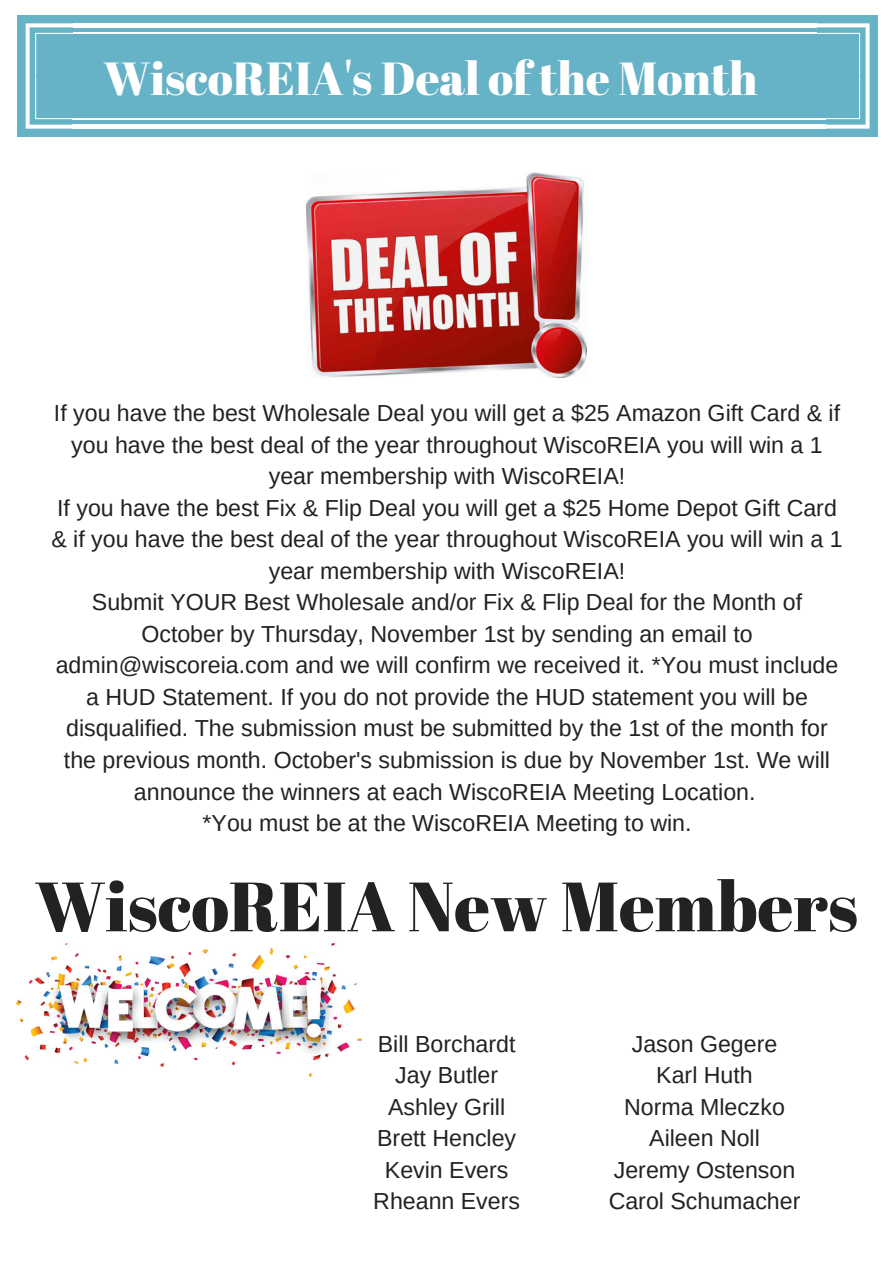
<style>
.page{position:relative;width:893px;height:1263px;background:#fff}
.page>*{position:absolute;margin:0;border:0;box-sizing:border-box;transform-origin:0 0}
.t1{font:69.6px "Abril Fatface";color:#222}
.t2{font:52.95px "Abril Fatface";color:#fff}
.t3{font:46.35px "Abril Fatface";color:#fff}
.t4{font:23.25px/31.5px "Arimo";color:#222;text-align:center}
</style>
<div class="page">
<div style="left:17px;top:15px;width:61px;height:61px;background:#66b2c6"></div>
<div style="left:77px;top:15px;width:749px;height:61px;background:#66b2c6"></div>
<hr style="left:73px;top:33px;width:749px;height:1px;background:#fff">
<hr style="left:73px;top:23px;width:749px;height:4px;background:#fff">
<div style="left:817px;top:15px;width:61px;height:61px;background:#66b2c6"></div>
<div style="left:17px;top:76px;width:61px;height:61px;background:#66b2c6"></div>
<svg style="left:26px;top:23px;width:52px;height:106px"></svg>
<div style="left:817px;top:76px;width:61px;height:61px;background:#66b2c6"></div>
<svg style="left:817px;top:23px;width:52px;height:106px"></svg>
<div style="left:75px;top:75px;width:749px;height:62px;background:#66b2c6"></div>
<hr style="left:73px;top:118px;width:753px;height:1px;background:#fff">
<hr style="left:73px;top:125px;width:753px;height:4px;background:#fff">
<img style="left:17px;top:944px;width:344px;height:132px">
<img style="left:306px;top:172px;width:281px;height:205px">
<h2 class="t2" style="left:57px;top:40px;width:749px">WiscoREIA's Deal of the Month</h2>
<h3 class="t3" style="left:104px;top:46px;width:656px">WiscoREIA's Deal of the Month</h3>
<p class="t4" style="left:51px;top:397px;width:793px">If you have the best Wholesale Deal you will get a $25 Amazon Gift Card &amp; if you have the best deal of the year throughout WiscoREIA you will win a 1 year membership with WiscoREIA!<br>If you have the best Fix &amp; Flip Deal you will get a $25 Home Depot Gift Card &amp; if you have the best deal of the year throughout WiscoREIA you will win a 1 year membership with WiscoREIA!<br>Submit YOUR Best Wholesale and/or Fix &amp; Flip Deal for the Month of October by Thursday, November 1st by sending an email to admin@wiscoreia.com and we will confirm we received it. *You must include a HUD Statement. If you do not provide the HUD statement you will be disqualified. The submission must be submitted by the 1st of the month for the previous month. October's submission is due by November 1st. We will announce the winners at each WiscoREIA Meeting Location.<br>*You must be at the WiscoREIA Meeting to win.</p>
<h1 class="t1" style="left:35px;top:858px;width:825px">WiscoREIA New Members</h1>
<p class="t4" style="left:373px;top:1028px;width:148px">Bill Borchardt<br>Jay Butler<br>Ashley Grill<br>Brett Hencley<br>Kevin Evers<br>Rheann Evers</p>
<p class="t4" style="left:609px;top:1028px;width:193px">Jason Gegere<br>Karl Huth<br>Norma Mleczko<br>Aileen Noll<br>Jeremy Ostenson<br>Carol Schumacher</p>
</div>
